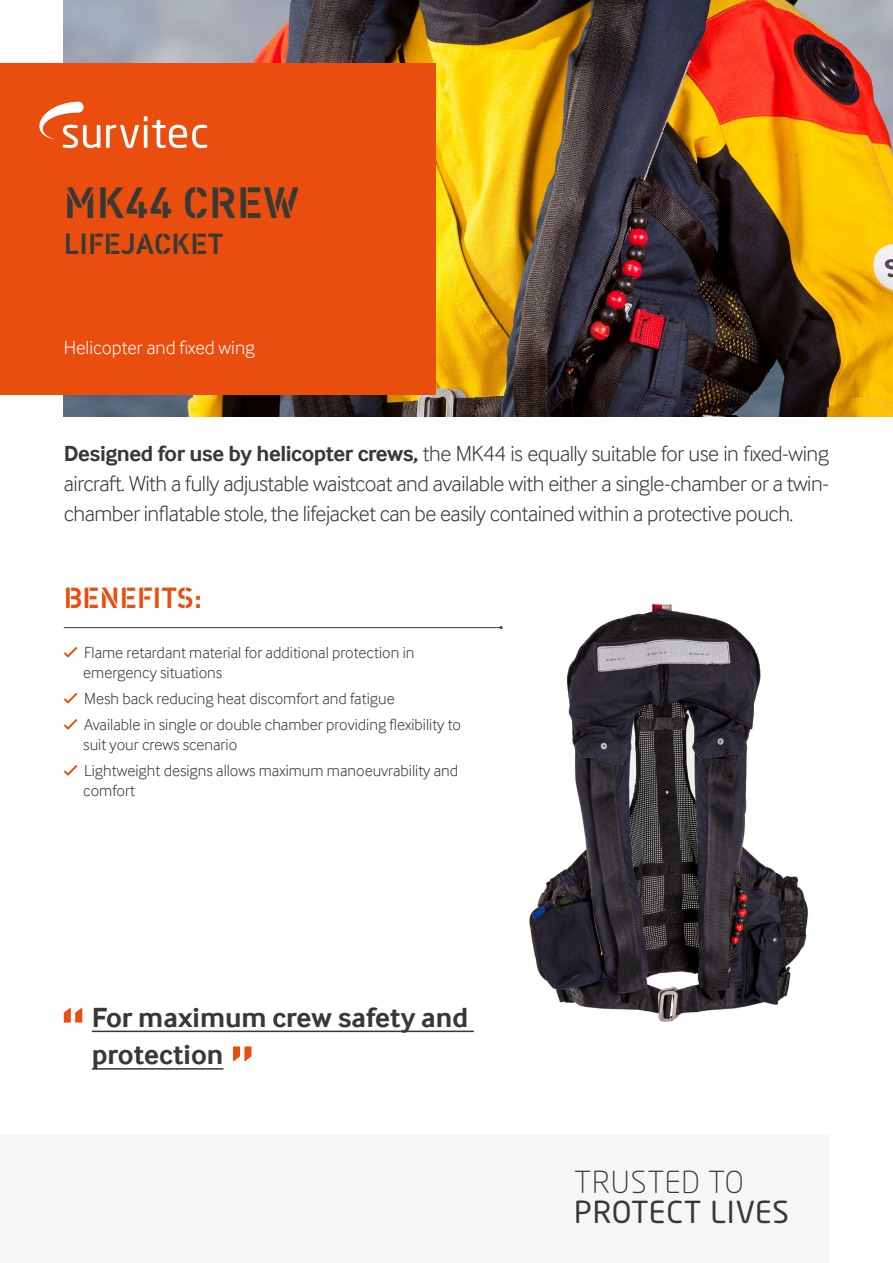
<style>
.page{position:relative;width:893px;height:1263px;background:#fff}
.page>*{position:absolute;margin:0;border:0;box-sizing:border-box;transform-origin:0 0}
.t1{font:45px "Vtg Stencil DIN";color:#373935}
.t2{font:30px "Neo Sans W1 G";letter-spacing:.03em;color:#373935}
.t3{font:30px "Vtg Stencil DIN";color:#373935}
.t4{font:300 30px "Neo Sans W1 G";letter-spacing:.03em;color:#373935}
.t5{font:30px "Vtg Stencil DIN";color:#e94e0f}
.t6{font:700 28.5px/37.5px "Inter Face";color:#373935}
.t7{font:300 22.5px/30px "Inter Face";letter-spacing:-.02em;color:#373935;text-align:justify}
.t8{font:300 19.5px "Inter Face";color:#fff}
.t9{font:300 16.5px/26.2px "Inter Face";color:#373935}
.s1{font-weight:700}
</style>
<div class="page">
<div style="left:0;top:1135px;width:829px;height:128px;background:#f6f6f6"></div>
<img style="left:64px;top:0;width:829px;height:417px">
<div style="left:0;top:64px;width:436px;height:331px;background:#e94e0f"></div>
<svg style="left:106px;top:116px;width:101px;height:32px"></svg>
<svg style="left:39px;top:102px;width:61px;height:46px"></svg>
<svg style="left:64px;top:647px;width:14px;height:11px"></svg>
<svg style="left:64px;top:693px;width:14px;height:11px"></svg>
<svg style="left:64px;top:719px;width:14px;height:11px"></svg>
<svg style="left:64px;top:765px;width:14px;height:11px"></svg>
<hr style="left:64px;top:627px;width:437px;height:1px;background:#373935">
<hr style="left:92px;top:1030px;width:382px;height:2px;background:#373935">
<hr style="left:92px;top:1068px;width:131px;height:1px;background:#373935">
<svg style="left:64px;top:1008px;width:18px;height:14px"></svg>
<svg style="left:233px;top:1046px;width:18px;height:15px"></svg>
<img style="left:529px;top:603px;width:279px;height:419px">
<h1 class="t1" style="left:64px;top:176px;width:237px">MK44 CREW</h1>
<h2 class="t3" style="left:64px;top:226px;width:162px">LIFEJACKET</h2>
<p class="t8" style="left:64px;top:336px;width:193px">Helicopter and fixed wing</p>
<p class="t7" style="left:64px;top:441px;width:767px"><span class="s1">Designed for use by helicopter crews,</span> the MK44 is equally suitable for use in fixed-wing aircraft. With a fully adjustable waistcoat and available with either a single-chamber or a twin&shy;chamber inflatable stole, the lifejacket can be easily contained within a protective pouch.</p>
<h2 class="t5" style="left:64px;top:580px;width:140px">BENEFITS:</h2>
<p class="t9" style="left:83px;top:644px;width:333px;line-height:19.8px">Flame retardant material for additional protection in emergency situations</p>
<p class="t9" style="left:84px;top:686px;width:378px">Mesh back reducing heat discomfort and fatigue<br>Available in single or double chamber providing flexibility to</p>
<p class="t9" style="left:83px;top:732px;width:376px">suit your crews scenario<br>Lightweight designs allows maximum manoeuvrability and</p>
<p class="t9" style="left:83px;top:778px;width:53px">comfort</p>
<h3 class="t6" style="left:92px;top:1001px;width:378px">For maximum crew safety and protection</h3>
<h2 class="t4" style="left:574px;top:1163px;width:171px">TRUSTED TO</h2>
<h2 class="t2" style="left:574px;top:1193px;width:217px">PROTECT LIVES</h2>
</div>
